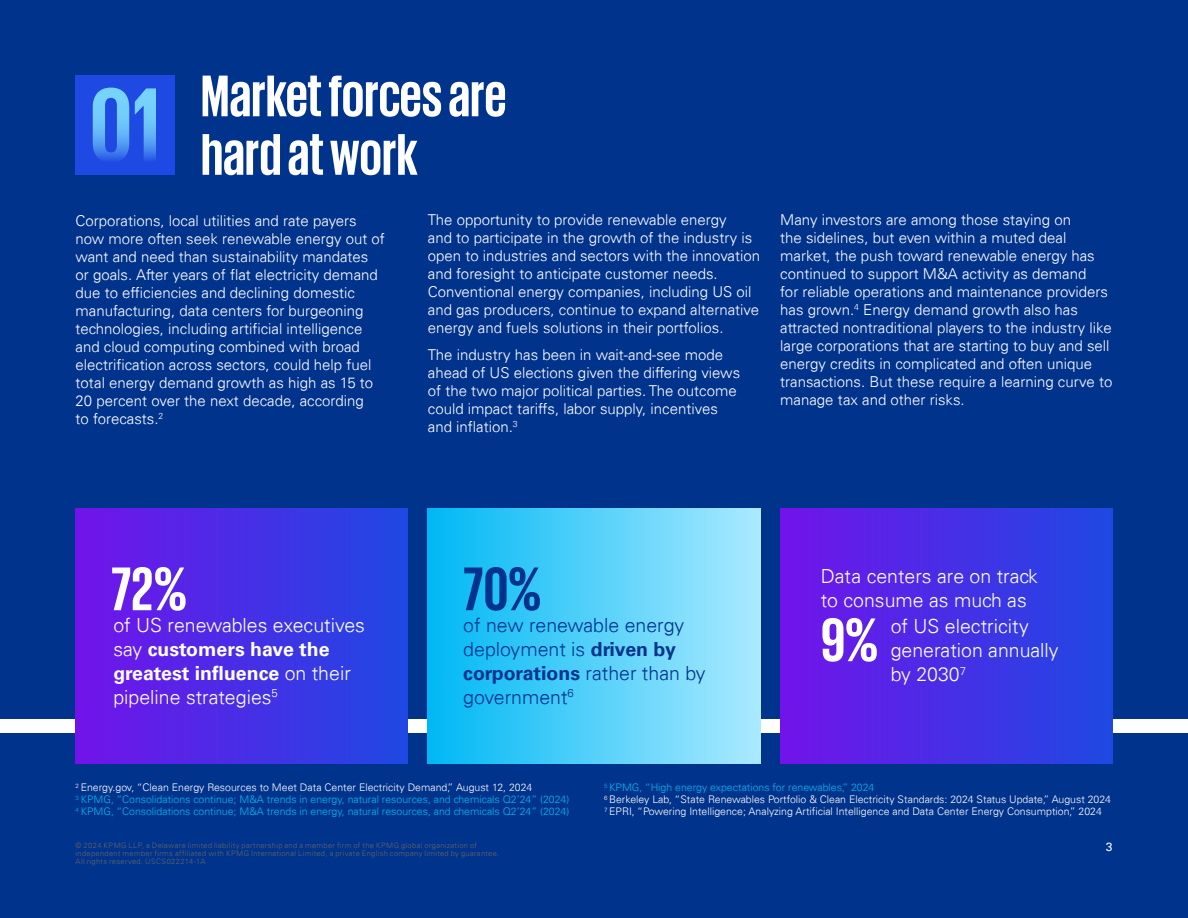
<style>
.page{position:relative;width:1188px;height:918px;background:#fff}
.page>*{position:absolute;margin:0;border:0;box-sizing:border-box;transform-origin:0 0}
.t1{font:700 108.3px "KPMG";color:#76d2ff}
.t2{font:700 63px "KPMG";color:#fff}
.t3{font:700 63px "KPMG";color:#00338d}
.t4{font:700 60px/58.5px "KPMG";letter-spacing:-.005em;color:#fff}
.t5{font:300 19.5px/24px "Univers 45";color:#fff}
.t6{font:300 19.5px/24px "Univers 45";color:#00338d}
.t7{font:700 19.5px/24px "Univers 65";color:#fff}
.t8{font:700 19.5px "Univers 65";color:#00338d}
.t9{font:300 15px/18px "Univers 45";color:#fff}
.t10{font:12px "Univers 55 Roman";color:#fff}
.t11{font:300 10.5px/12px "Univers 45";color:#00b8f5}
.t12{font:300 10.5px/12px "Univers 45";color:#fff}
.t13{font:300 7.5px/8.1px "Univers 45";letter-spacing:.045em;color:#666}
.s1{font-family:"Univers 45";font-weight:300}
.s2{font-family:"Univers 65";font-weight:700}
.s3{color:#fff}
.s4{color:#00b8f5}
</style>
<div class="page">
<div style="left:0;top:0;width:1188px;height:718px;background:#00338c"></div>
<div style="left:0;top:733px;width:1188px;height:185px;background:#00338c"></div>
<div style="left:76px;top:509px;width:332px;height:254px;background:linear-gradient(to right,#7213ea,#1f48e2)"></div>
<div style="left:428px;top:509px;width:332px;height:254px;background:linear-gradient(to right,#00b8f5,#aae9ff)"></div>
<div style="left:780px;top:509px;width:332px;height:254px;background:linear-gradient(to right,#7213ea,#1f48e2)"></div>
<div style="left:76px;top:76px;width:99px;height:99px;background:#1e49e2"></div>
<h3 class="t4" style="left:201px;top:65px;width:307px">Market forces are hard at work</h3>
<p class="t9" style="left:76px;top:212px;width:311px">Corporations, local utilities and rate payers now more often seek renewable energy out of want and need than sustainability mandates or goals. After years of flat electricity demand due to efficiencies and declining domestic manufacturing, data centers for burgeoning technologies, including artificial intelligence and cloud computing combined with broad electrification across sectors, could help fuel total energy demand growth as high as 15 to 20 percent over the next decade, according<br>to forecasts.<sup>2</sup></p>
<p class="t9" style="left:428px;top:211px;width:334px">The opportunity to provide renewable energy<br>and to participate in the growth of the industry is open to industries and sectors with the innovation and foresight to anticipate customer needs.<br>Conventional energy companies, including US oil and gas producers, continue to expand alternative energy and fuels solutions in their portfolios.</p>
<h1 class="t1" style="left:90px;top:71px;width:72px">01</h1>
<p class="t9" style="left:428px;top:346px;width:314px">The industry has been in wait-and-see mode ahead of US elections given the differing views of the two major political parties. The outcome could impact tariffs, labor supply, incentives and inflation.<sup>3</sup></p>
<p class="t9" style="left:780px;top:211px;width:334px">Many investors are among those staying on<br>the sidelines, but even within a muted deal market, the push toward renewable energy has continued to support M&amp;A activity as demand<br>for reliable operations and maintenance providers has grown.<sup>4</sup> Energy demand growth also has attracted nontraditional players to the industry like large corporations that are starting to buy and sell energy credits in complicated and often unique transactions. But these require a learning curve to manage tax and other risks.</p>
<h2 class="t2" style="left:111px;top:557px;width:78px">72%</h2>
<h2 class="t3" style="left:463px;top:557px;width:80px">70%</h2>
<h3 class="t5" style="left:113px;top:613px;width:253px">of US renewables executives</h3>
<h3 class="t7" style="left:113px;top:637px;width:239px"><span class="s1">say</span> customers have the greatest influence <span class="s1">on their</span></h3>
<h3 class="t5" style="left:113px;top:685px;width:166px">pipeline strategies<sup>5</sup></h3>
<h3 class="t6" style="left:463px;top:613px;width:222px">of new renewable energy deployment is <span class="s2">driven by</span></h3>
<h3 class="t8" style="left:463px;top:661px;width:244px">corporations <span class="s1">rather than by</span></h3>
<h3 class="t6" style="left:463px;top:685px;width:112px">government<sup>6</sup></h3>
<h3 class="t5" style="left:821px;top:564px;width:219px">Data centers are on track to consume as much as</h3>
<h3 class="t5" style="left:891px;top:614px;width:169px">of US electricity generation annually by 2030<sup>7</sup></h3>
<h2 class="t2" style="left:821px;top:608px;width:59px">9%</h2>
<p class="t11" style="left:76px;top:781px;width:495px"><sup>2</sup> <span class="s3">Energy.gov, “Clean Energy Resources to Meet Data Center Electricity Demand,” August 12, 2024<br></span><sup>3</sup> KPMG, “Consolidations continue; M&amp;A trends in energy, natural resources, and chemicals Q2’24” (2024)<br><sup>4</sup> KPMG, “Consolidations continue; M&amp;A trends in energy, natural resources, and chemicals Q2’24” (2024)</p>
<p class="t13" style="left:76px;top:841px;width:403px">© 2024 KPMG LLP, a Delaware limited liability partnership and a member firm of the KPMG global organization of</p>
<p class="t10" style="left:1106px;top:840px;width:8px">3</p>
<p class="t13" style="left:76px;top:850px;width:425px">independent member firms affiliated with KPMG International Limited, a private English company limited by guarantee.<br>All rights reserved. USCS022214-1A</p>
<p class="t12" style="left:604px;top:781px;width:509px"><sup>5</sup> <span class="s4">KPMG, “High energy expectations for renewables,” 2024<br></span><sup>6</sup> Berkeley Lab, “State Renewables Portfolio &amp; Clean Electricity Standards: 2024 Status Update,” August 2024<br><sup>7</sup> EPRI, “Powering Intelligence; Analyzing Artificial Intelligence and Data Center Energy Consumption,” 2024</p>
</div>
